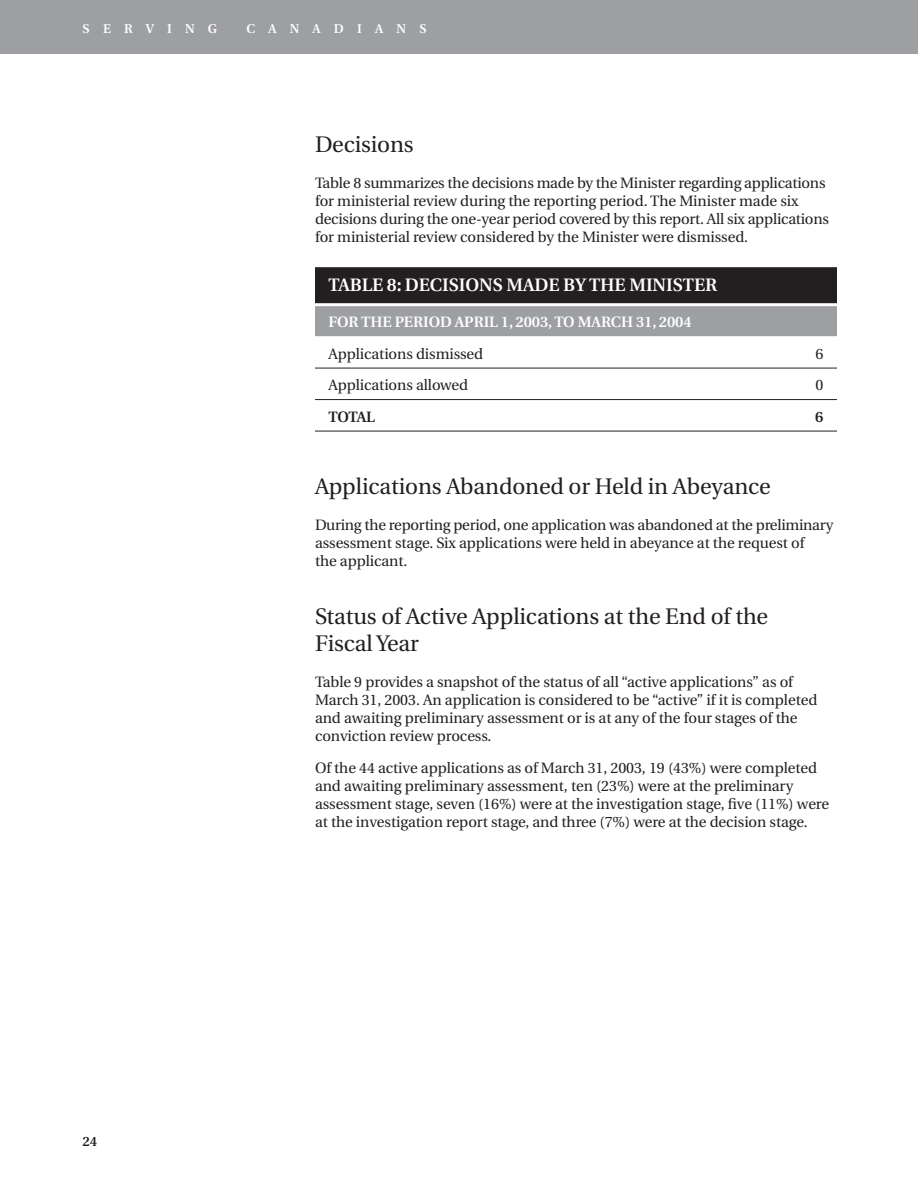
<style>
.page{position:relative;width:918px;height:1188px;background:#fff}
.page>*{position:absolute;margin:0;border:0;box-sizing:border-box;transform-origin:0 0}
.t1{font:22.5px/27px "Utopia";letter-spacing:-.005em;color:#231f20}
.t2{font:600 18px "Utopia";letter-spacing:-.005em;color:#fff}
.t3{font:15px/18px "Utopia";letter-spacing:-.005em;color:#231f20}
.t4{font:600 15px "Utopia";letter-spacing:-.005em;color:#fff}
.t5{font:600 15px "Utopia";letter-spacing:-.03em;color:#231f20}
.t6{font:600 13.5px "Utopia";color:#231f20}
.t7{font:600 12.75px "Utopia";letter-spacing:1.04em;color:#fff}
</style>
<div class="page">
<div style="left:0;top:0;width:918px;height:54px;background:#9d9fa2"></div>
<div style="left:315px;top:267px;width:522px;height:36px;background:#231f20"></div>
<div style="left:315px;top:306px;width:522px;height:30px;background:#9d9fa2"></div>
<hr style="left:315px;top:368px;width:522px;height:1px;background:#231f20">
<hr style="left:315px;top:399px;width:522px;height:1px;background:#231f20">
<hr style="left:315px;top:431px;width:522px;height:1px;background:#231f20">
<p class="t7" style="left:82px;top:24px;width:136px">SERVING</p>
<p class="t7" style="left:246px;top:24px;width:182px">CANADIANS</p>
<h1 class="t1" style="left:315px;top:133px;width:100px">Decisions</h1>
<p class="t3" style="left:315px;top:175px;width:515px">Table 8 summarizes the decisions made by the Minister regarding applications for ministerial review during the reporting period. The Minister made six decisions during the one-year period covered by this report. All six applications for ministerial review considered by the Minister were dismissed.</p>
<p class="t2" style="left:328px;top:278px;width:390px">TABLE 8: DECISIONS MADE BY THE MINISTER</p>
<p class="t4" style="left:328px;top:316px;width:365px">FOR THE PERIOD APRIL 1, 2003, TO MARCH 31, 2004</p>
<p class="t3" style="left:328px;top:346px;width:156px">Applications dismissed</p>
<p class="t3" style="left:816px;top:346px;width:9px">6</p>
<p class="t3" style="left:328px;top:377px;width:141px">Applications allowed</p>
<p class="t3" style="left:816px;top:377px;width:9px">0</p>
<p class="t5" style="left:328px;top:411px;width:48px">TOTAL</p>
<p class="t5" style="left:815px;top:411px;width:10px">6</p>
<p class="t6" style="left:82px;top:1135px;width:16px">24</p>
<h1 class="t1" style="left:315px;top:475px;width:457px">Applications Abandoned or Held in Abeyance</h1>
<p class="t3" style="left:315px;top:517px;width:520px">During the reporting period, one application was abandoned at the preliminary assessment stage. Six applications were held in abeyance at the request of<br>the applicant.</p>
<h1 class="t1" style="left:315px;top:605px;width:455px">Status of Active Applications at the End of the<br>Fiscal Year</h1>
<p class="t3" style="left:315px;top:674px;width:504px">Table 9 provides a snapshot of the status of all “active applications” as of March 31, 2003. An application is considered to be “active” if it is completed and awaiting preliminary assessment or is at any of the four stages of the conviction review process.</p>
<p class="t3" style="left:315px;top:760px;width:516px">Of the 44 active applications as of March 31, 2003, 19 (43%) were completed and awaiting preliminary assessment, ten (23%) were at the preliminary assessment stage, seven (16%) were at the investigation stage, five (11%) were at the investigation report stage, and three (7%) were at the decision stage.</p>
</div>
